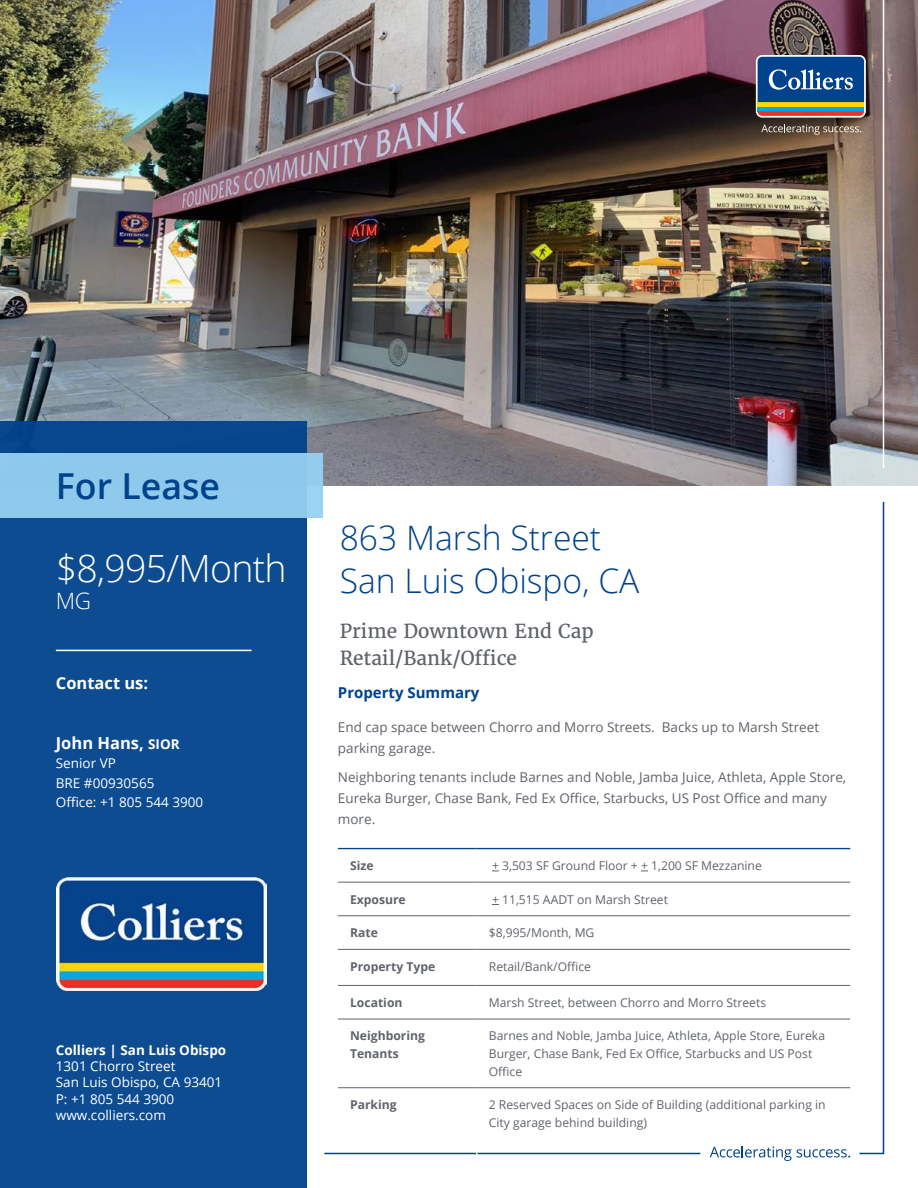
<style>
.page{position:relative;width:918px;height:1188px;background:#fff}
.page>*{position:absolute;margin:0;border:0;box-sizing:border-box;transform-origin:0 0}
.t1{font:300 37.5px "Open Sans";letter-spacing:-.02em;color:#fff}
.t2{font:600 35.7px "Open Sans";color:#00438c}
.t3{font:300 33.6px/43.2px "Open Sans";color:#00438c}
.t4{font:300 22.5px "Open Sans";color:#fff}
.t5{font:19.2px/26.4px "Merriweather";color:#5f636a}
.t6{font:700 16.5px "Open Sans";color:#fff}
.t7{font:700 15px "Open Sans";color:#00438c}
.t8{font:13.5px/21px "Open Sans";color:#5f636a}
.t9{font:13.5px/16.5px "Open Sans";color:#fff}
.t10{font:700 13.5px "Open Sans";color:#fff}
.t11{font:12.15px/17.5px "Open Sans";color:#5f636a}
.t12{font:700 12.15px/17.5px "Open Sans";color:#5f636a}
.s1{font-size:13.5px}
</style>
<div class="page">
<img style="left:0;top:0;width:918px;height:485px">
<svg style="left:859px;top:501px;width:26px;height:654px"></svg>
<hr style="left:324px;top:1153px;width:376px;height:1px;background:#00438c">
<hr style="left:883px;top:0;width:1px;height:468px;background:#fff">
<div style="left:0;top:421px;width:307px;height:767px;background:#0d4c91"></div>
<svg style="left:710px;top:1146px;width:140px;height:15px"></svg>
<img style="left:57px;top:878px;width:209px;height:113px">
<svg style="left:756px;top:55px;width:110px;height:63px"></svg>
<hr style="left:758px;top:107px;width:106px;height:4px;background:#00a8e4">
<div style="left:758px;top:102px;width:106px;height:5px;background:#ffd600"></div>
<svg style="left:758px;top:111px;width:106px;height:5px"></svg>
<svg style="left:758px;top:57px;width:106px;height:45px"></svg>
<svg style="left:761px;top:124px;width:100px;height:11px"></svg>
<div style="left:0;top:453px;width:323px;height:64px;background:#8fcaec"></div>
<hr style="left:56px;top:650px;width:196px;height:1px;background:#fff">
<hr style="left:476px;top:1088px;width:1px;height:68px;background:#fff">
<hr style="left:338px;top:882px;width:139px;height:1px;background:#5f636a">
<hr style="left:477px;top:882px;width:373px;height:1px;background:#5f636a">
<hr style="left:338px;top:915px;width:139px;height:1px;background:#5f636a">
<hr style="left:477px;top:915px;width:373px;height:1px;background:#5f636a">
<hr style="left:338px;top:949px;width:139px;height:1px;background:#5f636a">
<hr style="left:477px;top:949px;width:373px;height:1px;background:#5f636a">
<hr style="left:338px;top:985px;width:139px;height:1px;background:#5f636a">
<hr style="left:477px;top:985px;width:373px;height:1px;background:#5f636a">
<hr style="left:338px;top:1019px;width:139px;height:1px;background:#5f636a">
<hr style="left:477px;top:1019px;width:373px;height:1px;background:#5f636a">
<hr style="left:338px;top:1087px;width:139px;height:1px;background:#5f636a">
<hr style="left:477px;top:1087px;width:373px;height:1px;background:#5f636a">
<hr style="left:338px;top:848px;width:139px;height:1px;background:#00438c">
<hr style="left:477px;top:848px;width:373px;height:1px;background:#00438c">
<h2 class="t2" style="left:56px;top:461px;width:166px">For Lease</h2>
<h1 class="t1" style="left:56px;top:543px;width:232px">$8,995/Month</h1>
<h3 class="t4" style="left:56px;top:586px;width:37px">MG</h3>
<h3 class="t6" style="left:56px;top:672px;width:94px">Contact us:</h3>
<h3 class="t6" style="left:56px;top:731px;width:125px">John Hans, <span class="s1">SIOR</span></h3>
<p class="t9" style="left:56px;top:753px;width:149px;line-height:19.5px">Senior VP<br>BRE #00930565<br>Office: +1 805 544 3900</p>
<p class="t10" style="left:56px;top:1040px;width:172px">Colliers | San Luis Obispo</p>
<p class="t9" style="left:56px;top:1058px;width:168px">1301 Chorro Street<br>San Luis Obispo, CA 93401<br>P: +1 805 544 3900 www.colliers.com</p>
<h3 class="t3" style="left:340px;top:515px;width:301px">863 Marsh Street<br>San Luis Obispo, CA</h3>
<h3 class="t5" style="left:340px;top:618px;width:255px">Prime Downtown End Cap<br>Retail/Bank/Office</h3>
<p class="t7" style="left:338px;top:682px;width:143px">Property Summary</p>
<p class="t8" style="left:338px;top:717px;width:483px">End cap space between Chorro and Morro Streets. Backs up to Marsh Street parking garage.</p>
<p class="t8" style="left:338px;top:766px;width:510px">Neighboring tenants include Barnes and Noble, Jamba Juice, Athleta, Apple Store,<br>Eureka Burger, Chase Bank, Fed Ex Office, Starbucks, US Post Office and many more.</p>
<p class="t12" style="left:350px;top:857px;width:25px">Size</p>
<p class="t11" style="left:492px;top:857px;width:271px">+ 3,503 SF Ground Floor + + 1,200 SF Mezzanine</p>
<p class="t12" style="left:350px;top:890px;width:57px">Exposure</p>
<p class="t11" style="left:492px;top:890px;width:178px">+ 11,515 AADT on Marsh Street</p>
<p class="t12" style="left:350px;top:924px;width:29px">Rate</p>
<p class="t11" style="left:489px;top:924px;width:107px">$8,995/Month, MG</p>
<p class="t12" style="left:350px;top:957px;width:87px">Property Type</p>
<p class="t11" style="left:489px;top:957px;width:104px">Retail/Bank/Office</p>
<p class="t12" style="left:350px;top:993px;width:54px">Location</p>
<p class="t11" style="left:489px;top:993px;width:279px">Marsh Street, between Chorro and Morro Streets</p>
<p class="t12" style="left:350px;top:1027px;width:76px">Neighboring<br>Tenants</p>
<p class="t11" style="left:489px;top:1027px;width:338px">Barnes and Noble, Jamba Juice, Athleta, Apple Store, Eureka<br>Burger, Chase Bank, Fed Ex Office, Starbucks and US Post<br>Office</p>
<p class="t12" style="left:350px;top:1096px;width:48px">Parking</p>
<p class="t11" style="left:489px;top:1096px;width:338px">2 Reserved Spaces on Side of Building (additional parking in<br>City garage behind building)</p>
</div>
